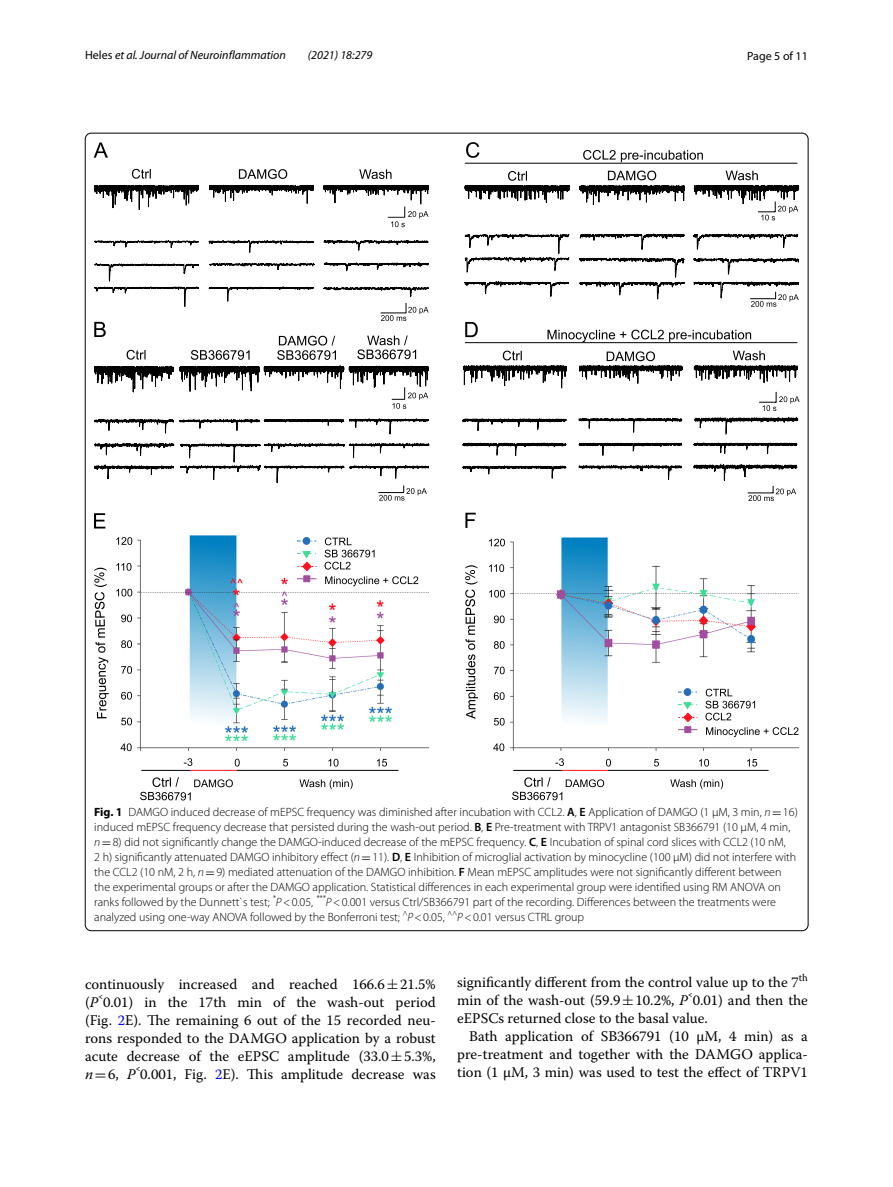
<style>
.page{position:relative;width:893px;height:1187px;background:#fff}
.page>*{position:absolute;margin:0;border:0;box-sizing:border-box;transform-origin:0 0}
.t1{font:14.7px/18px "Warnock Pro";color:#000;text-align:justify}
.t2{font:300 12px/15px "Myriad Pro";color:#000}
.t3{font:italic 12px "Myriad Pro";color:#000}
.t4{font:12px "Myriad Pro";color:#000}
.s1{font-style:normal}
.s2{font-weight:700}
.s3{font-weight:600}
.s4{font-style:italic}
.s5{font-family:"MTSY";font-weight:400}
.s6{font-family:"MTSY"}
.s7{font-family:"Code 2000"}
.s8{color:#00f}
</style>
<div class="page">
<img style="left:138px;top:540px;width:290px;height:210px">
<img style="left:511px;top:537px;width:287px;height:213px">
<svg style="left:135px;top:152px;width:664px;height:147px"></svg>
<svg style="left:466px;top:142px;width:13px;height:16px"></svg>
<svg style="left:465px;top:170px;width:334px;height:50px"></svg>
<svg style="left:750px;top:292px;width:49px;height:15px"></svg>
<hr style="left:465px;top:163px;width:332px;height:1px;background:#000">
<svg style="left:583px;top:150px;width:120px;height:12px"></svg>
<svg style="left:463px;top:322px;width:337px;height:89px"></svg>
<svg style="left:462px;top:417px;width:336px;height:84px"></svg>
<svg style="left:94px;top:142px;width:14px;height:16px"></svg>
<svg style="left:94px;top:528px;width:226px;height:74px"></svg>
<svg style="left:94px;top:169px;width:335px;height:359px"></svg>
<svg style="left:94px;top:567px;width:15px;height:151px"></svg>
<svg style="left:121px;top:743px;width:11px;height:8px"></svg>
<svg style="left:121px;top:717px;width:11px;height:8px"></svg>
<svg style="left:121px;top:691px;width:11px;height:8px"></svg>
<svg style="left:121px;top:666px;width:11px;height:7px"></svg>
<svg style="left:121px;top:640px;width:11px;height:8px"></svg>
<svg style="left:121px;top:614px;width:11px;height:8px"></svg>
<svg style="left:116px;top:588px;width:16px;height:8px"></svg>
<svg style="left:116px;top:563px;width:15px;height:7px"></svg>
<svg style="left:116px;top:537px;width:16px;height:8px"></svg>
<svg style="left:140px;top:777px;width:93px;height:23px"></svg>
<svg style="left:283px;top:758px;width:5px;height:8px"></svg>
<svg style="left:328px;top:758px;width:59px;height:8px"></svg>
<hr style="left:237px;top:769px;width:161px;height:1px;background:#000">
<svg style="left:299px;top:779px;width:54px;height:10px"></svg>
<svg style="left:325px;top:576px;width:93px;height:10px"></svg>
<svg style="left:297px;top:578px;width:19px;height:1px"></svg>
<div style="left:303px;top:575px;width:7px;height:7px;background:#a14da0;border:1px solid #a14da0"></div>
<svg style="left:297px;top:540px;width:19px;height:1px"></svg>
<div style="left:303px;top:537px;width:7px;height:7px;background:#246eb9;border-radius:50%"></div>
<div style="left:303px;top:537px;width:7px;height:7px;border:1px solid #246eb9;border-radius:50%"></div>
<svg style="left:297px;top:551px;width:19px;height:20px"></svg>
<svg style="left:325px;top:537px;width:50px;height:32px"></svg>
<svg style="left:235px;top:758px;width:5px;height:8px"></svg>
<hr style="left:190px;top:769px;width:47px;height:1px;background:#ff101f">
<hr style="left:141px;top:769px;width:49px;height:1px;background:#000">
<svg style="left:184px;top:758px;width:8px;height:8px"></svg>
<svg style="left:706px;top:727px;width:92px;height:10px"></svg>
<svg style="left:678px;top:729px;width:19px;height:1px"></svg>
<div style="left:684px;top:726px;width:7px;height:7px;background:#a14da0;border:1px solid #a14da0"></div>
<svg style="left:678px;top:691px;width:19px;height:1px"></svg>
<div style="left:684px;top:688px;width:7px;height:7px;background:#246eb9;border-radius:50%"></div>
<div style="left:684px;top:688px;width:7px;height:7px;border:1px solid #246eb9;border-radius:50%"></div>
<svg style="left:678px;top:702px;width:19px;height:20px"></svg>
<svg style="left:705px;top:688px;width:50px;height:32px"></svg>
<svg style="left:512px;top:777px;width:92px;height:23px"></svg>
<svg style="left:654px;top:759px;width:5px;height:7px"></svg>
<svg style="left:699px;top:758px;width:58px;height:8px"></svg>
<hr style="left:608px;top:769px;width:160px;height:1px;background:#000">
<svg style="left:670px;top:779px;width:53px;height:10px"></svg>
<svg style="left:606px;top:758px;width:5px;height:8px"></svg>
<hr style="left:562px;top:769px;width:46px;height:1px;background:#ff101f">
<hr style="left:513px;top:769px;width:49px;height:1px;background:#000">
<svg style="left:555px;top:758px;width:9px;height:8px"></svg>
<svg style="left:465px;top:565px;width:13px;height:153px"></svg>
<svg style="left:493px;top:743px;width:11px;height:8px"></svg>
<svg style="left:494px;top:717px;width:11px;height:8px"></svg>
<svg style="left:494px;top:692px;width:11px;height:8px"></svg>
<svg style="left:494px;top:666px;width:11px;height:8px"></svg>
<svg style="left:494px;top:641px;width:11px;height:7px"></svg>
<svg style="left:494px;top:615px;width:11px;height:8px"></svg>
<svg style="left:489px;top:590px;width:16px;height:7px"></svg>
<svg style="left:489px;top:564px;width:15px;height:8px"></svg>
<svg style="left:489px;top:538px;width:16px;height:8px"></svg>
<svg style="left:465px;top:512px;width:11px;height:16px"></svg>
<p class="t3" style="left:85px;top:48px;width:202px"><span class="s1">Heles</span> et al. Journal of Neuroinflammation</p>
<p class="t3" style="left:308px;top:48px;width:66px">(2021) 18:279</p>
<p class="t4" style="left:747px;top:48px;width:62px">Page 5 of 11</p>
<p class="t2" style="left:94px;top:804px;width:705px"><span class="s2">Fig. 1</span> DAMGO induced decrease of mEPSC frequency was diminished after incubation with CCL2. <span class="s3">A</span>, <span class="s3">E</span> Application of DAMGO (1 µM, 3 min, <span class="s4">n</span><span class="s5">=</span>16) induced mEPSC frequency decrease that persisted during the wash-out period. <span class="s3">B</span>, <span class="s3">E</span> Pre-treatment with TRPV1 antagonist SB366791 (10 µM, 4 min, <span class="s4">n</span><span class="s5">=</span>8) did not significantly change the DAMGO-induced decrease of the mEPSC frequency. <span class="s3">C</span>, <span class="s3">E</span> Incubation of spinal cord slices with CCL2 (10 nM,<br>2 h) significantly attenuated DAMGO inhibitory effect (<span class="s4">n</span><span class="s5">=</span>11). <span class="s3">D</span>, <span class="s3">E</span> Inhibition of microglial activation by minocycline (100 µM) did not interfere with the CCL2 (10 nM, 2 h, <span class="s4">n</span><span class="s5">=</span>9) mediated attenuation of the DAMGO inhibition. <span class="s3">F</span> Mean mEPSC amplitudes were not significantly different between the experimental groups or after the DAMGO application. Statistical differences in each experimental group were identified using RM ANOVA on ranks followed by the Dunnett`s test; <sup>*</sup><span class="s4">P</span>&lt;0.05, <sup>***</sup><span class="s4">P</span>&lt;0.001 versus Ctrl/SB366791 part of the recording. Differences between the treatments were analyzed using one-way ANOVA followed by the Bonferroni test; <sup>˄</sup><span class="s4">P</span>&lt;0.05, <sup>˄˄</sup><span class="s4">P</span>&lt;0.01 versus CTRL group</p>
<p class="t1" style="left:85px;top:974px;width:352px">continuously increased and reached 166.6<span class="s6">±</span>21.5% (<span class="s4">P</span><span class="s7">˂</span>0.01) in the 17th min of the wash-out period (Fig. <span class="s8">2</span>E). The remaining 6 out of the 15 recorded neu&shy;rons responded to the DAMGO application by a robust acute decrease of the eEPSC amplitude (33.0<span class="s6">±</span>5.3%, <span class="s4">n</span><span class="s6">=</span>6, <span class="s4">P</span><span class="s7">˂</span>0.001, Fig. <span class="s8">2</span>E). This amplitude decrease was</p>
<p class="t1" style="left:457px;top:972px;width:352px">significantly different from the control value up to the 7<sup>th </sup>min of the wash-out (59.9<span class="s6">±</span>10.2%, <span class="s4">P</span><span class="s7">˂</span>0.01) and then the eEPSCs returned close to the basal value.</p>
<p class="t1" style="left:457px;top:1026px;width:352px;text-indent:12px">Bath application of SB366791 (10 µM, 4 min) as a pre-treatment and together with the DAMGO applica&shy;tion (1 µM, 3 min) was used to test the effect of TRPV1</p>
</div>
